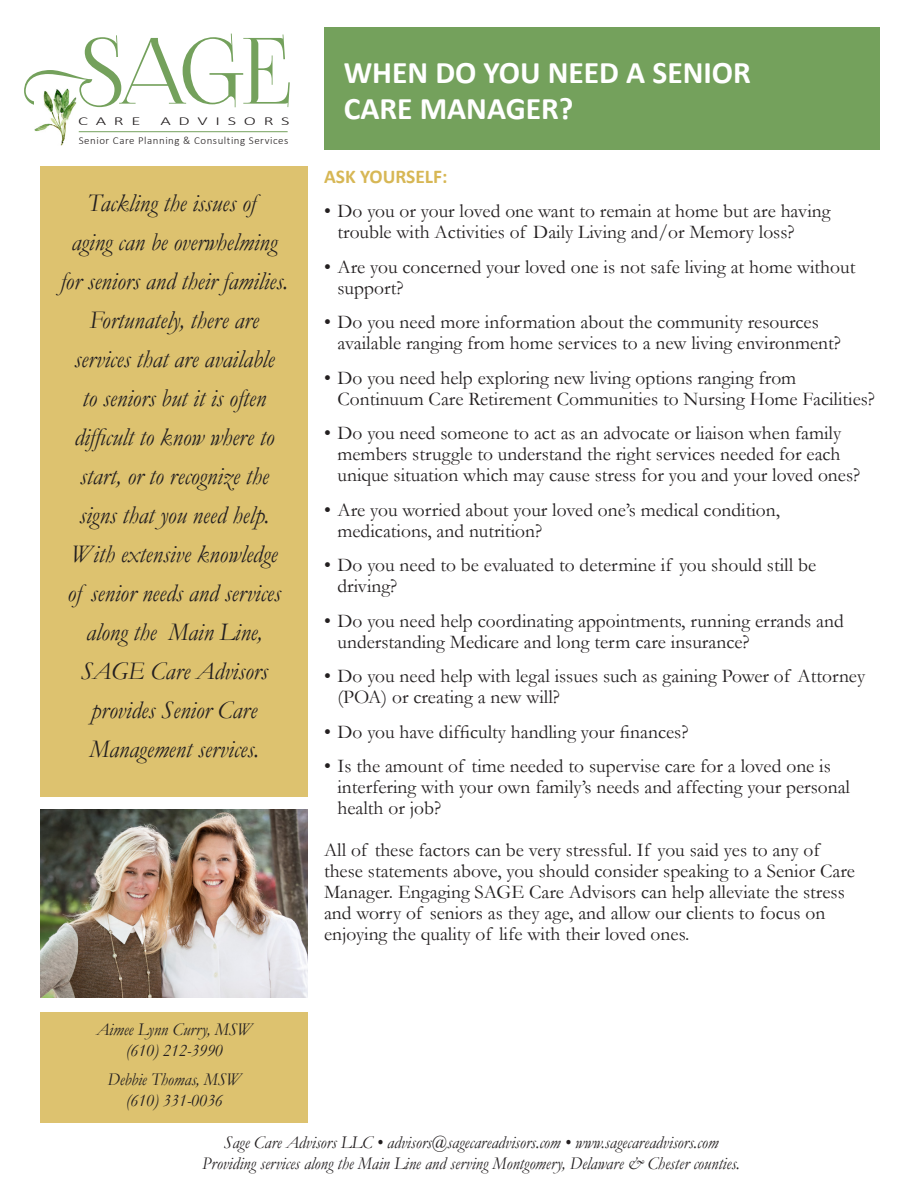
<style>
.page{position:relative;width:918px;height:1188px;background:#fff}
.page>*{position:absolute;margin:0;border:0;box-sizing:border-box;transform-origin:0 0}
.t1{font:91.35px "Foglihten No 07 calt";color:#74a15c}
.t2{font:700 31.5px/36px "Calibri";color:#fff}
.t3{font:italic 25.5px/39px "Garamond";color:#231f20;text-align:center;scale:.94 1}
.t4{font:19.5px/21px "Garamond";color:#231f20}
.t5{font:700 19.5px "Calibri";color:#d7b755}
.t6{font:italic 18px/21.6px "Garamond";color:#231f20;text-align:center;scale:.94 1}
.t7{font:300 12.15px "Calibri";letter-spacing:.42em;color:#231f20;scale:1.52 1}
.t8{font:300 10.65px "Calibri";letter-spacing:.05em;color:#231f20}
</style>
<div class="page">
<div style="left:324px;top:27px;width:555px;height:123px;background:#74a15c"></div>
<hr style="left:79px;top:131px;width:209px;height:1px;background:#74a15c">
<img style="left:34px;top:88px;width:42px;height:58px">
<div style="left:41px;top:166px;width:267px;height:630px;background:#ddc26f"></div>
<div style="left:41px;top:1013px;width:267px;height:110px;background:#ddc26f"></div>
<img style="left:41px;top:809px;width:267px;height:189px">
<p class="t1" style="left:21px;top:19px;width:273px">SAGE</p>
<p class="t7" style="left:78px;top:114px;width:43px">CARE</p>
<p class="t7" style="left:160px;top:114px;width:86px">ADVISORS</p>
<p class="t8" style="left:79px;top:134px;width:211px">Senior Care Planning &amp; Consulting Services</p>
<p class="t3" style="left:60px;top:183px;width:244px">Tackling the issues of<br>aging can be overwhelming for seniors and their families.<br>Fortunately, there are services that are available<br>to seniors but it is often difficult to know where to start, or to recognize the signs that you need help.<br>With extensive knowledge<br>of senior needs and services along the Main Line,<br>SAGE Care Advisors provides Senior Care<br>Management services.</p>
<p class="t6" style="left:96px;top:1018px;width:167px">Aimee Lynn Curry, MSW (610) 212-3990</p>
<p class="t6" style="left:107px;top:1068px;width:144px">Debbie Thomas, MSW (610) 331-0036</p>
<p class="t2" style="left:344px;top:55px;width:409px">WHEN DO YOU NEED A SENIOR<br>CARE MANAGER?</p>
<p class="t5" style="left:324px;top:164px;width:125px">ASK YOURSELF:</p>
<p class="t4" style="left:338px;top:200px;width:495px;text-indent:-14px">• Do you or your loved one want to remain at home but are having trouble with Activities of Daily Living and/or Memory loss?</p>
<p class="t4" style="left:338px;top:256px;width:519px;text-indent:-14px">• Are you concerned your loved one is not safe living at home without support?</p>
<p class="t4" style="left:338px;top:311px;width:505px;text-indent:-14px">• Do you need more information about the community resources available ranging from home services to a new living environment?</p>
<p class="t4" style="left:338px;top:367px;width:539px;text-indent:-14px">• Do you need help exploring new living options ranging from<br>Continuum Care Retirement Communities to Nursing Home Facilities?</p>
<p class="t4" style="left:338px;top:422px;width:524px;text-indent:-14px">• Do you need someone to act as an advocate or liaison when family members struggle to understand the right services needed for each unique situation which may cause stress for you and your loved ones?</p>
<p class="t4" style="left:338px;top:499px;width:444px;text-indent:-14px">• Are you worried about your loved one’s medical condition, medications, and nutrition?</p>
<p class="t4" style="left:338px;top:554px;width:480px;text-indent:-14px">• Do you need to be evaluated to determine if you should still be driving?</p>
<p class="t4" style="left:338px;top:610px;width:508px;text-indent:-14px">• Do you need help coordinating appointments, running errands and understanding Medicare and long term care insurance?</p>
<p class="t4" style="left:338px;top:665px;width:529px;text-indent:-14px">• Do you need help with legal issues such as gaining Power of Attorney (POA) or creating a new will?</p>
<p class="t4" style="left:324px;top:721px;width:366px">• Do you have difficulty handling your finances?</p>
<p class="t4" style="left:338px;top:755px;width:514px;text-indent:-14px">• Is the amount of time needed to supervise care for a loved one is interfering with your own family’s needs and affecting your personal health or job?</p>
<p class="t4" style="left:324px;top:839px;width:532px">All of these factors can be very stressful. If you said yes to any of these statements above, you should consider speaking to a Senior Care Manager. Engaging SAGE Care Advisors can help alleviate the stress and worry of seniors as they age, and allow our clients to focus on enjoying the quality of life with their loved ones.</p>
<p class="t6" style="left:224px;top:1131px;width:527px">Sage Care Advisors LLC • advisors@sagecareadvisors.com • www.sagecareadvisors.com</p>
<p class="t6" style="left:202px;top:1152px;width:573px">Providing services along the Main Line and serving Montgomery, Delaware &amp; Chester counties.</p>
</div>
